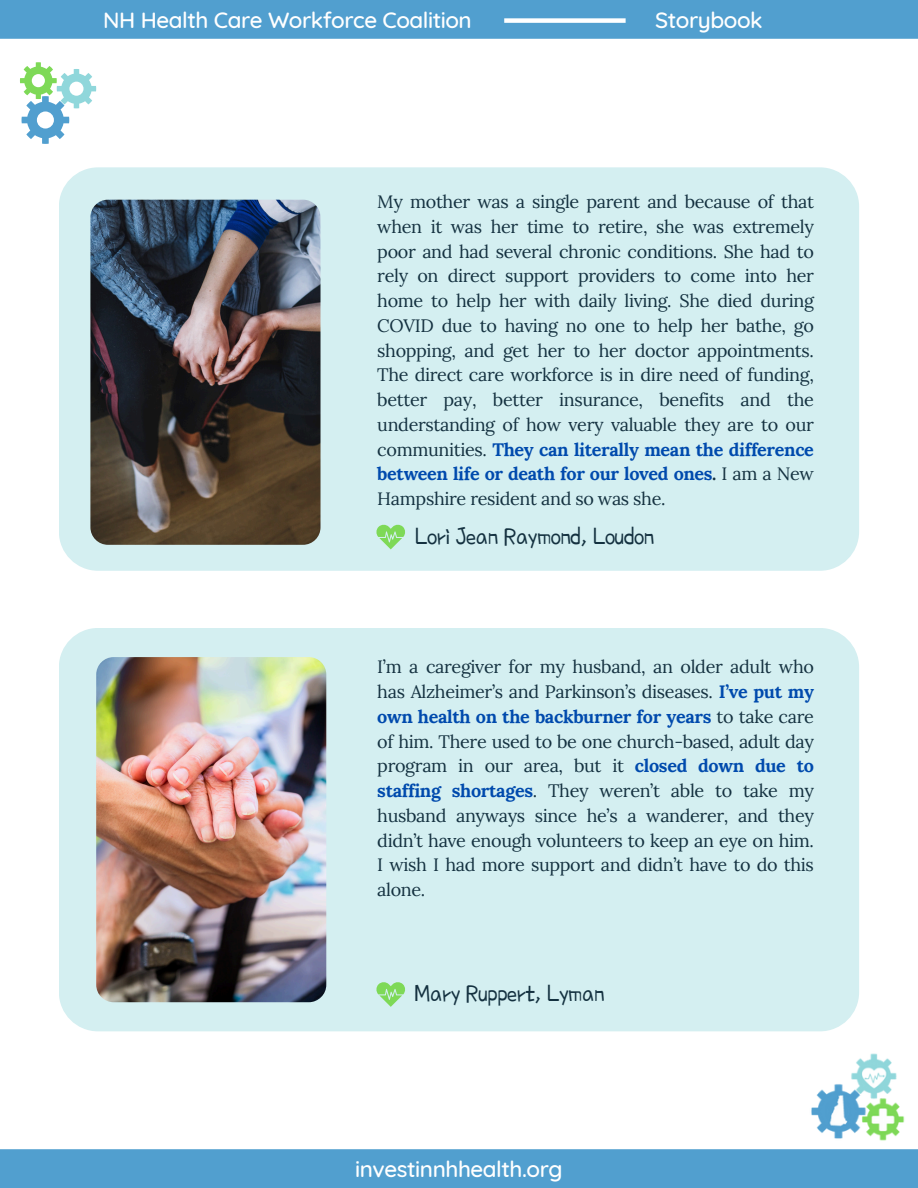
<style>
.page{position:relative;width:918px;height:1188px;background:#fff}
.page>*{position:absolute;margin:0;border:0;box-sizing:border-box;transform-origin:0 0}
.t1{font:25.8px "Poor Story";letter-spacing:-.02em;color:#143140}
.t2{font:500 22.5px "Quicksand";letter-spacing:-.02em;color:#fff}
.t3{font:18px/24.8px "Lora";letter-spacing:-.02em;color:#143140;text-align:justify}
.s1{font-weight:700;color:#004aad}
.s2{font-weight:700}
</style>
<div class="page">
<div style="left:0;top:1149px;width:918px;height:39px;background:#519fcf"></div>
<div style="left:59px;top:167px;width:800px;height:404px;background:#d4eff1;border-radius:39px"></div>
<div style="left:59px;top:628px;width:800px;height:403px;background:#d4eff1;border-radius:39px"></div>
<img style="left:90px;top:200px;width:231px;height:345px;border-radius:17px">
<img style="left:96px;top:657px;width:230px;height:345px;border-radius:17px">
<div style="left:0;top:0;width:918px;height:39px;background:#519fcf"></div>
<div style="left:504px;top:18px;width:122px;height:5px;background:#fff"></div>
<svg style="left:376px;top:982px;width:29px;height:25px"></svg>
<svg style="left:376px;top:525px;width:29px;height:24px"></svg>
<svg style="left:20px;top:62px;width:76px;height:82px"></svg>
<img style="left:811px;top:1053px;width:94px;height:88px">
<p class="t2" style="left:103px;top:5px;width:370px">NH Health Care Workforce Coalition</p>
<p class="t2" style="left:655px;top:5px;width:109px">Storybook</p>
<p class="t3" style="left:377px;top:189px;width:438px">My mother was a single parent and because of that when it was her time to retire, she was extremely poor and had several chronic conditions. She had to rely on direct support providers to come into her home to help her with daily living. She died during COVID due to having no one to help her bathe, go shopping, and get her to her doctor appointments.<br>The direct care workforce is in dire need of funding, better pay, better insurance, benefits and the understanding of how very valuable they are to our communities. <span class="s1">They can literally mean the difference between life or death for our loved ones</span><span class="s2">.</span> I am a New Hampshire resident and so was she.</p>
<p class="t1" style="left:415px;top:523px;width:241px">Lori Jean Raymond, Loudon</p>
<p class="t3" style="left:377px;top:654px;width:438px">I’m a caregiver for my husband, an older adult who has Alzheimer’s and Parkinson’s diseases. <span class="s1">I’ve put my own health on the backburner for years</span> to take care of him. There used to be one church-based, adult day program in our area, but it <span class="s1">closed down due to staffing shortages</span>. They weren’t able to take my husband anyways since he’s a wanderer, and they didn’t have enough volunteers to keep an eye on him.<br>I wish I had more support and didn’t have to do this alone.</p>
<p class="t1" style="left:415px;top:981px;width:191px">Mary Ruppert, Lyman</p>
<p class="t2" style="left:355px;top:1154px;width:209px">investinnhhealth.org</p>
</div>
